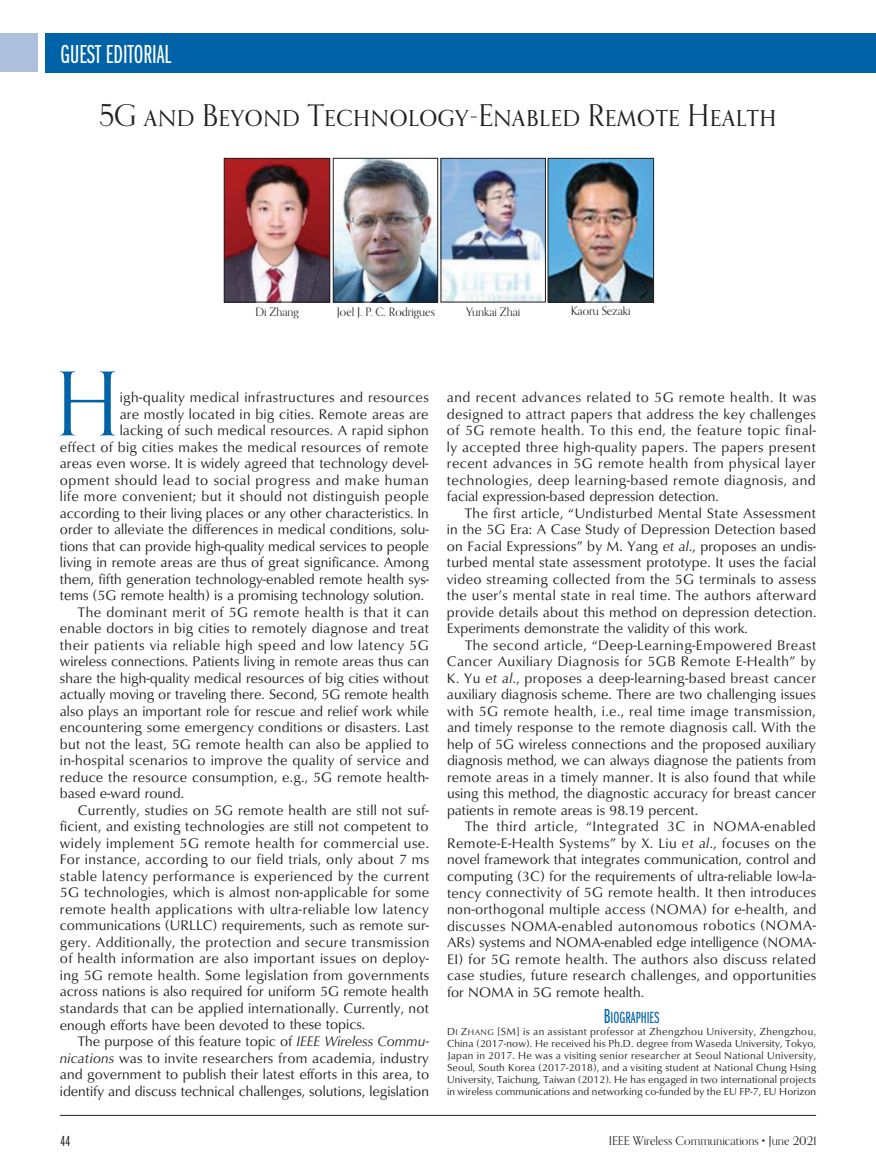
<style>
.page{position:relative;width:876px;height:1173px;background:#fff}
.page>*{position:absolute;margin:0;border:0;box-sizing:border-box;transform-origin:0 0}
.t1{font:87.9px "Orpheus Pro";color:#0163a7}
.t2{font:30px "Orpheus Pro";color:#231f20}
.t3{font:27px "Franklin Gothic URW Ext Com D Boo";color:#fff}
.t4{font:16.8px "Franklin Gothic URW Ext Com D Boo SC800";color:#0163a7}
.t5{font:15px "Franklin Gothic URW Ext Com D Boo";color:#231f20}
.t6{font:14.25px/16.5px "Classico URW";letter-spacing:.015em;color:#231f20;text-align:justify}
.t7{font:14.25px "Classico URW";letter-spacing:.035em;color:#231f20}
.t8{font:12px "Orpheus Pro";color:#231f20}
.t9{font:11.7px "Orpheus Pro";color:#231f20}
.t10{font:10.5px/12px "Classico URW";letter-spacing:.01em;color:#231f20;text-align:justify}
.s1{font-style:italic}
.s2{font-size:21px}
.s3{font-family:"Classico URW Reg SC800"}
.s4{font-family:"Classico URW Reg SC800";font-size:8.4px}
</style>
<div class="page">
<hr style="left:60px;top:1115px;width:756px;height:1px;background:#231f20">
<div style="left:46px;top:33px;width:830px;height:40px;background:#0163a7"></div>
<div style="left:0;top:34px;width:38px;height:38px;background:#aebedd"></div>
<img style="left:226px;top:160px;width:102px;height:140px">
<div style="left:224px;top:158px;width:106px;height:144px;border:1px solid #231f20"></div>
<img style="left:335px;top:160px;width:101px;height:140px">
<div style="left:333px;top:158px;width:105px;height:144px;border:1px solid #231f20"></div>
<img style="left:443px;top:160px;width:100px;height:140px">
<img style="left:550px;top:160px;width:102px;height:140px">
<div style="left:548px;top:158px;width:106px;height:144px;border:1px solid #231f20"></div>
<h3 class="t3" style="left:61px;top:39px;width:112px">GUEST EDITORIAL</h3>
<h2 class="t2" style="left:99px;top:96px;width:679px">5G and Beyond Technology-Enabled Remote Health</h2>
<p class="t9" style="left:255px;top:304px;width:45px">Di Zhang</p>
<p class="t9" style="left:337px;top:304px;width:100px">Joel J. P. C. Rodrigues</p>
<p class="t9" style="left:466px;top:304px;width:56px">Yunkai Zhai</p>
<p class="t9" style="left:571px;top:304px;width:61px">Kaoru Sezaki</p>
<h1 class="t1" style="left:55px;top:348px;width:66px">H</h1>
<p class="t6" style="left:120px;top:388px;width:311px">igh-quality medical infrastructures and resources</p>
<p class="t6" style="left:120px;top:405px;width:310px">are mostly located in big cities. Remote areas are</p>
<p class="t6" style="left:120px;top:421px;width:311px">lacking of such medical resources. A rapid siphon</p>
<p class="t6" style="left:60px;top:438px;width:370px">effect of big cities makes the medical resources of remote</p>
<p class="t6" style="left:60px;top:454px;width:370px">areas even worse. It is widely agreed that technology devel-</p>
<p class="t7" style="left:60px;top:469px;width:370px">opment should lead to social progress and make human</p>
<p class="t6" style="left:60px;top:487px;width:370px">life more convenient; but it should not distinguish people</p>
<p class="t6" style="left:60px;top:504px;width:370px">according to their living places or any other characteristics. In</p>
<p class="t6" style="left:60px;top:520px;width:370px">order to alleviate the differences in medical conditions, solu-</p>
<p class="t6" style="left:60px;top:537px;width:370px">tions that can provide high-quality medical services to people</p>
<p class="t6" style="left:60px;top:553px;width:370px">living in remote areas are thus of great significance. Among</p>
<p class="t6" style="left:60px;top:570px;width:371px">them, fifth generation technology-enabled remote health sys-</p>
<p class="t6" style="left:60px;top:586px;width:366px">tems (5G remote health) is a promising technology solution.</p>
<p class="t7" style="left:78px;top:601px;width:353px">The dominant merit of 5G remote health is that it can</p>
<p class="t6" style="left:60px;top:619px;width:370px">enable doctors in big cities to remotely diagnose and treat</p>
<p class="t7" style="left:60px;top:634px;width:370px">their patients via reliable high speed and low latency 5G</p>
<p class="t6" style="left:60px;top:652px;width:371px">wireless connections. Patients living in remote areas thus can</p>
<p class="t6" style="left:60px;top:669px;width:371px">share the high-quality medical resources of big cities without</p>
<p class="t6" style="left:60px;top:685px;width:371px">actually moving or traveling there. Second, 5G remote health</p>
<p class="t6" style="left:60px;top:702px;width:371px">also plays an important role for rescue and relief work while</p>
<p class="t6" style="left:60px;top:718px;width:371px">encountering some emergency conditions or disasters. Last</p>
<p class="t6" style="left:60px;top:735px;width:371px">but not the least, 5G remote health can also be applied to</p>
<p class="t6" style="left:60px;top:751px;width:371px">in-hospital scenarios to improve the quality of service and</p>
<p class="t6" style="left:60px;top:768px;width:370px">reduce the resource consumption, e.g., 5G remote health-</p>
<p class="t6" style="left:60px;top:785px;width:126px">based e-ward round.</p>
<p class="t6" style="left:78px;top:801px;width:352px">Currently, studies on 5G remote health are still not suf-</p>
<p class="t6" style="left:60px;top:818px;width:370px">ficient, and existing technologies are still not competent to</p>
<p class="t7" style="left:60px;top:832px;width:371px">widely implement 5G remote health for commercial use.</p>
<p class="t6" style="left:60px;top:851px;width:371px">For instance, according to our field trials, only about 7 ms</p>
<p class="t6" style="left:60px;top:867px;width:371px">stable latency performance is experienced by the current</p>
<p class="t6" style="left:60px;top:884px;width:371px">5G technologies, which is almost non-applicable for some</p>
<p class="t7" style="left:60px;top:898px;width:370px">remote health applications with ultra-reliable low latency</p>
<p class="t6" style="left:60px;top:917px;width:371px">communications (URLLC) requirements, such as remote sur-</p>
<p class="t6" style="left:60px;top:933px;width:371px">gery. Additionally, the protection and secure transmission</p>
<p class="t6" style="left:60px;top:950px;width:370px">of health information are also important issues on deploy-</p>
<p class="t6" style="left:60px;top:966px;width:371px">ing 5G remote health. Some legislation from governments</p>
<p class="t6" style="left:60px;top:983px;width:370px">across nations is also required for uniform 5G remote health</p>
<p class="t6" style="left:60px;top:999px;width:370px">standards that can be applied internationally. Currently, not</p>
<p class="t6" style="left:60px;top:1016px;width:307px">enough efforts have been devoted to these topics.</p>
<p class="t6" style="left:78px;top:1032px;width:353px">The purpose of this feature topic of <span class="s1">IEEE Wireless Commu-</span></p>
<p class="t6" style="left:60px;top:1049px;width:370px"><span class="s1">nications</span> was to invite researchers from academia, industry</p>
<p class="t6" style="left:60px;top:1065px;width:371px">and government to publish their latest efforts in this area, to</p>
<p class="t6" style="left:60px;top:1082px;width:371px">identify and discuss technical challenges, solutions, legislation</p>
<p class="t6" style="left:447px;top:389px;width:371px">and recent advances related to 5G remote health. It was designed to attract papers that address the key challenges of 5G remote health. To this end, the feature topic final&shy;ly accepted three high-quality papers. The papers present recent advances in 5G remote health from physical layer technologies, deep learning-based remote diagnosis, and facial expression-based depression detection.</p>
<p class="t6" style="left:447px;top:504px;width:371px;text-indent:18px">The first article, “Undisturbed Mental State Assessment in the 5G Era: A Case Study of Depression Detection based on Facial Expressions” by M. Yang <span class="s1">et al</span>., proposes an undis&shy;turbed mental state assessment prototype. It uses the facial video streaming collected from the 5G terminals to assess the user’s mental state in real time. The authors afterward provide details about this method on depression detection.<br>Experiments demonstrate the validity of this work.</p>
<p class="t6" style="left:447px;top:636px;width:371px;text-indent:18px">The second article, “Deep-Learning-Empowered Breast Cancer Auxiliary Diagnosis for 5GB Remote E-Health” by K. Yu <span class="s1">et al</span>., proposes a deep-learning-based breast cancer auxiliary diagnosis scheme. There are two challenging issues with 5G remote health, i.e., real time image transmission, and timely response to the remote diagnosis call. With the help of 5G wireless connections and the proposed auxiliary diagnosis method, we can always diagnose the patients from remote areas in a timely manner. It is also found that while using this method, the diagnostic accuracy for breast cancer patients in remote areas is 98.19 percent.</p>
<p class="t6" style="left:447px;top:818px;width:371px;text-indent:18px">The third article, “Integrated 3C in NOMA-enabled Remote-E-Health Systems” by X. Liu <span class="s1">et al</span>., focuses on the novel framework that integrates communication, control and computing (3C) for the requirements of ultra-reliable low-la&shy;tency connectivity of 5G remote health. It then introduces non-orthogonal multiple access (NOMA) for e-health, and discusses NOMA-enabled autonomous robotics (NOMA-ARs) systems and NOMA-enabled edge intelligence (NOMA-EI) for 5G remote health. The authors also discuss related case studies, future research challenges, and opportunities for NOMA in 5G remote health.</p>
<p class="t4" style="left:604px;top:1009px;width:57px"><span class="s2">B</span>IOGRAPHIES</p>
<p class="t10" style="left:447px;top:1025px;width:371px"><span class="s3">d</span><span class="s4">i</span> <span class="s3">Z</span><span class="s4">hang</span> [SM] is an assistant professor at Zhengzhou University, Zhengzhou, China (2017-now). He received his Ph.D. degree from Waseda University, Tokyo, Japan in 2017. He was a visiting senior researcher at Seoul National University, Seoul, South Korea (2017-2018), and a visiting student at National Chung Hsing University, Taichung, Taiwan (2012). He has engaged in two international projects in wireless communications and networking co-funded by the EU FP-7, EU Horizon</p>
<p class="t5" style="left:61px;top:1133px;width:11px">44</p>
<p class="t8" style="left:608px;top:1133px;width:210px">IEEE Wireless Communications • June 2021</p>
</div>
